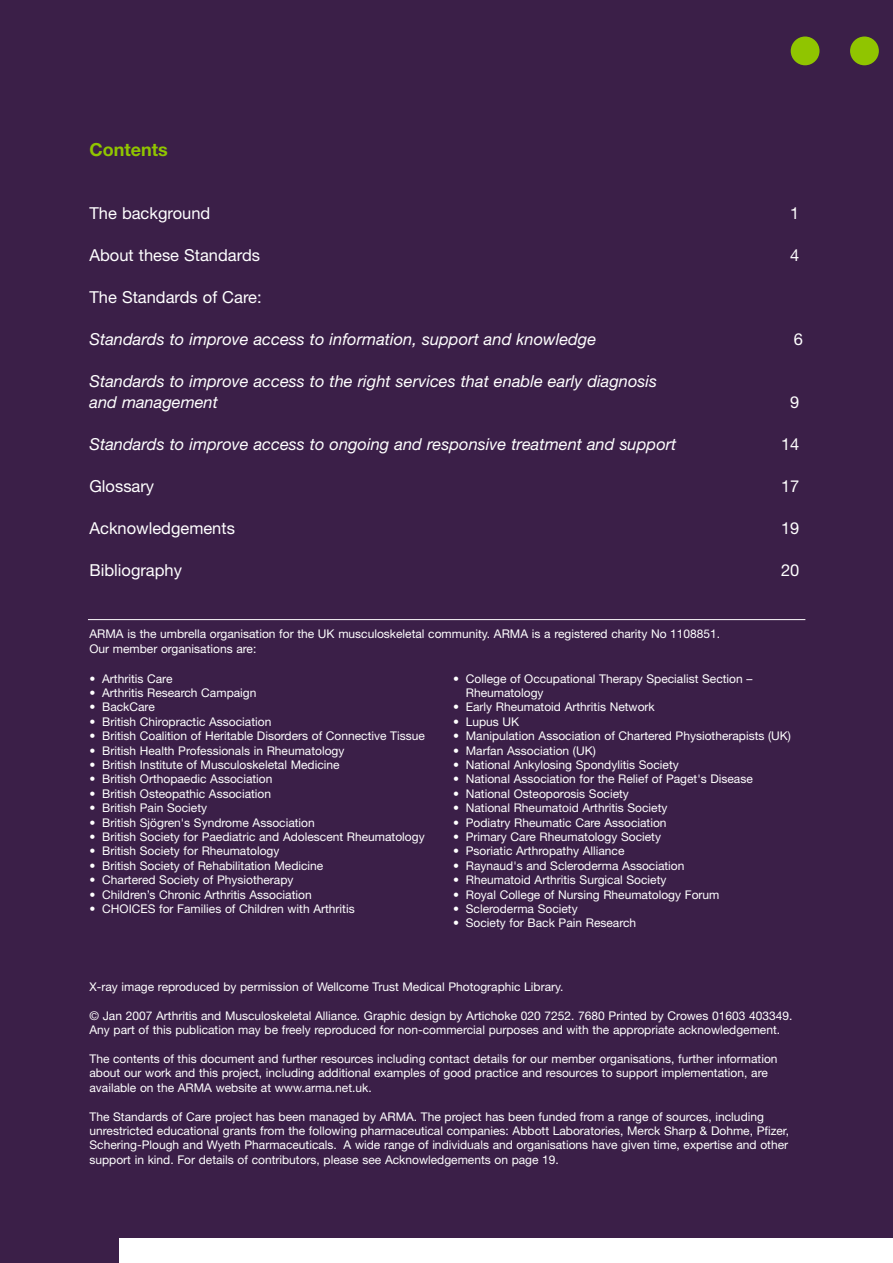
<style>
.page{position:relative;width:893px;height:1263px;background:#fff}
.page>*{position:absolute;margin:0;border:0;box-sizing:border-box;transform-origin:0 0}
.t1{font:700 18px "Helvetica Neue";color:#90c500}
.t2{font:italic 16.5px/21px "Helvetica Neue";color:#fff}
.t3{font:16.5px "Helvetica Neue";color:#fff}
.t4{font:12px/14.4px "Helvetica Neue";color:#fff}
</style>
<div class="page">
<div style="left:0;top:1238px;width:119px;height:25px;background:#3b1f48"></div>
<div style="left:0;top:0;width:893px;height:1238px;background:#3b1f48"></div>
<div style="left:850px;top:37px;width:29px;height:28px;background:#90c500;border-radius:50%"></div>
<div style="left:791px;top:37px;width:28px;height:28px;background:#90c500;border-radius:50%"></div>
<hr style="left:88px;top:619px;width:717px;height:1px;background:#fff">
<h1 class="t1" style="left:89px;top:143px;width:80px">Contents</h1>
<h2 class="t3" style="left:89px;top:207px;width:122px">The background</h2>
<h2 class="t3" style="left:790px;top:207px;width:11px">1</h2>
<h2 class="t3" style="left:89px;top:249px;width:172px">About these Standards</h2>
<h2 class="t3" style="left:790px;top:249px;width:11px">4</h2>
<h2 class="t3" style="left:89px;top:291px;width:174px">The Standards of Care:</h2>
<h2 class="t2" style="left:89px;top:330px;width:508px">Standards to improve access to information, support and knowledge</h2>
<h2 class="t3" style="left:794px;top:333px;width:11px">6</h2>
<h2 class="t2" style="left:89px;top:372px;width:569px">Standards to improve access to the right services that enable early diagnosis and management</h2>
<h2 class="t3" style="left:790px;top:396px;width:11px">9</h2>
<h2 class="t2" style="left:89px;top:435px;width:589px">Standards to improve access to ongoing and responsive treatment and support</h2>
<h2 class="t3" style="left:781px;top:438px;width:20px">14</h2>
<h2 class="t3" style="left:89px;top:480px;width:66px">Glossary</h2>
<h2 class="t3" style="left:781px;top:480px;width:20px">17</h2>
<h2 class="t3" style="left:89px;top:522px;width:147px">Acknowledgements</h2>
<h2 class="t3" style="left:781px;top:522px;width:20px">19</h2>
<h2 class="t3" style="left:89px;top:564px;width:94px">Bibliography</h2>
<h2 class="t3" style="left:781px;top:564px;width:20px">20</h2>
<p class="t4" style="left:89px;top:628px;width:632px">ARMA is the umbrella organisation for the UK musculoskeletal community. ARMA is a registered charity No 1108851.<br>Our member organisations are:</p>
<p class="t4" style="left:89px;top:672px;width:85px">• Arthritis Care</p>
<p class="t4" style="left:89px;top:687px;width:168px">• Arthritis Research Campaign</p>
<p class="t4" style="left:89px;top:701px;width:67px">• BackCare</p>
<p class="t4" style="left:89px;top:715px;width:183px">• British Chiropractic Association</p>
<p class="t4" style="left:89px;top:730px;width:337px">• British Coalition of Heritable Disorders of Connective Tissue</p>
<p class="t4" style="left:89px;top:744px;width:257px">• British Health Professionals in Rheumatology</p>
<p class="t4" style="left:89px;top:759px;width:252px">• British Institute of Musculoskeletal Medicine</p>
<p class="t4" style="left:89px;top:773px;width:184px">• British Orthopaedic Association</p>
<p class="t4" style="left:89px;top:787px;width:183px">• British Osteopathic Association</p>
<p class="t4" style="left:89px;top:802px;width:119px">• British Pain Society</p>
<p class="t4" style="left:89px;top:816px;width:227px">• British Sjögren's Syndrome Association</p>
<p class="t4" style="left:89px;top:831px;width:337px">• British Society for Paediatric and Adolescent Rheumatology</p>
<p class="t4" style="left:89px;top:845px;width:191px">• British Society for Rheumatology</p>
<p class="t4" style="left:89px;top:859px;width:235px">• British Society of Rehabilitation Medicine</p>
<p class="t4" style="left:89px;top:874px;width:206px">• Chartered Society of Physiotherapy</p>
<p class="t4" style="left:89px;top:888px;width:224px">• Children’s Chronic Arthritis Association</p>
<p class="t4" style="left:89px;top:903px;width:267px">• CHOICES for Families of Children with Arthritis</p>
<p class="t4" style="left:466px;top:672px;width:288px;text-indent:-13px">• College of Occupational Therapy Specialist Section –<br>Rheumatology</p>
<p class="t4" style="left:453px;top:701px;width:203px">• Early Rheumatoid Arthritis Network</p>
<p class="t4" style="left:453px;top:715px;width:68px">• Lupus UK</p>
<p class="t4" style="left:453px;top:730px;width:339px">• Manipulation Association of Chartered Physiotherapists (UK)</p>
<p class="t4" style="left:453px;top:744px;width:144px">• Marfan Association (UK)</p>
<p class="t4" style="left:453px;top:759px;width:227px">• National Ankylosing Spondylitis Society</p>
<p class="t4" style="left:453px;top:773px;width:301px">• National Association for the Relief of Paget's Disease</p>
<p class="t4" style="left:453px;top:787px;width:177px">• National Osteoporosis Society</p>
<p class="t4" style="left:453px;top:802px;width:216px">• National Rheumatoid Arthritis Society</p>
<p class="t4" style="left:453px;top:816px;width:215px">• Podiatry Rheumatic Care Association</p>
<p class="t4" style="left:453px;top:831px;width:210px">• Primary Care Rheumatology Society</p>
<p class="t4" style="left:453px;top:845px;width:173px">• Psoriatic Arthropathy Alliance</p>
<p class="t4" style="left:453px;top:859px;width:233px">• Raynaud's and Scleroderma Association</p>
<p class="t4" style="left:453px;top:874px;width:215px">• Rheumatoid Arthritis Surgical Society</p>
<p class="t4" style="left:453px;top:888px;width:268px">• Royal College of Nursing Rheumatology Forum</p>
<p class="t4" style="left:453px;top:903px;width:126px">• Scleroderma Society</p>
<p class="t4" style="left:453px;top:917px;width:185px">• Society for Back Pain Research</p>
<p class="t4" style="left:89px;top:981px;width:476px">X-ray image reproduced by permission of Wellcome Trust Medical Photographic Library.</p>
<p class="t4" style="left:89px;top:1009px;width:704px">© Jan 2007 Arthritis and Musculoskeletal Alliance. Graphic design by Artichoke 020 7252. 7680 Printed by Crowes 01603 403349.<br>Any part of this publication may be freely reproduced for non-commercial purposes and with the appropriate acknowledgement.</p>
<p class="t4" style="left:89px;top:1053px;width:690px">The contents of this document and further resources including contact details for our member organisations, further information about our work and this project, including additional examples of good practice and resources to support implementation, are available on the ARMA website at www.arma.net.uk.</p>
<p class="t4" style="left:89px;top:1110px;width:701px">The Standards of Care project has been managed by ARMA. The project has been funded from a range of sources, including unrestricted educational grants from the following pharmaceutical companies: Abbott Laboratories, Merck Sharp &amp; Dohme, Pfizer, Schering-Plough and Wyeth Pharmaceuticals. A wide range of individuals and organisations have given time, expertise and other support in kind. For details of contributors, please see Acknowledgements on page 19.</p>
</div>
